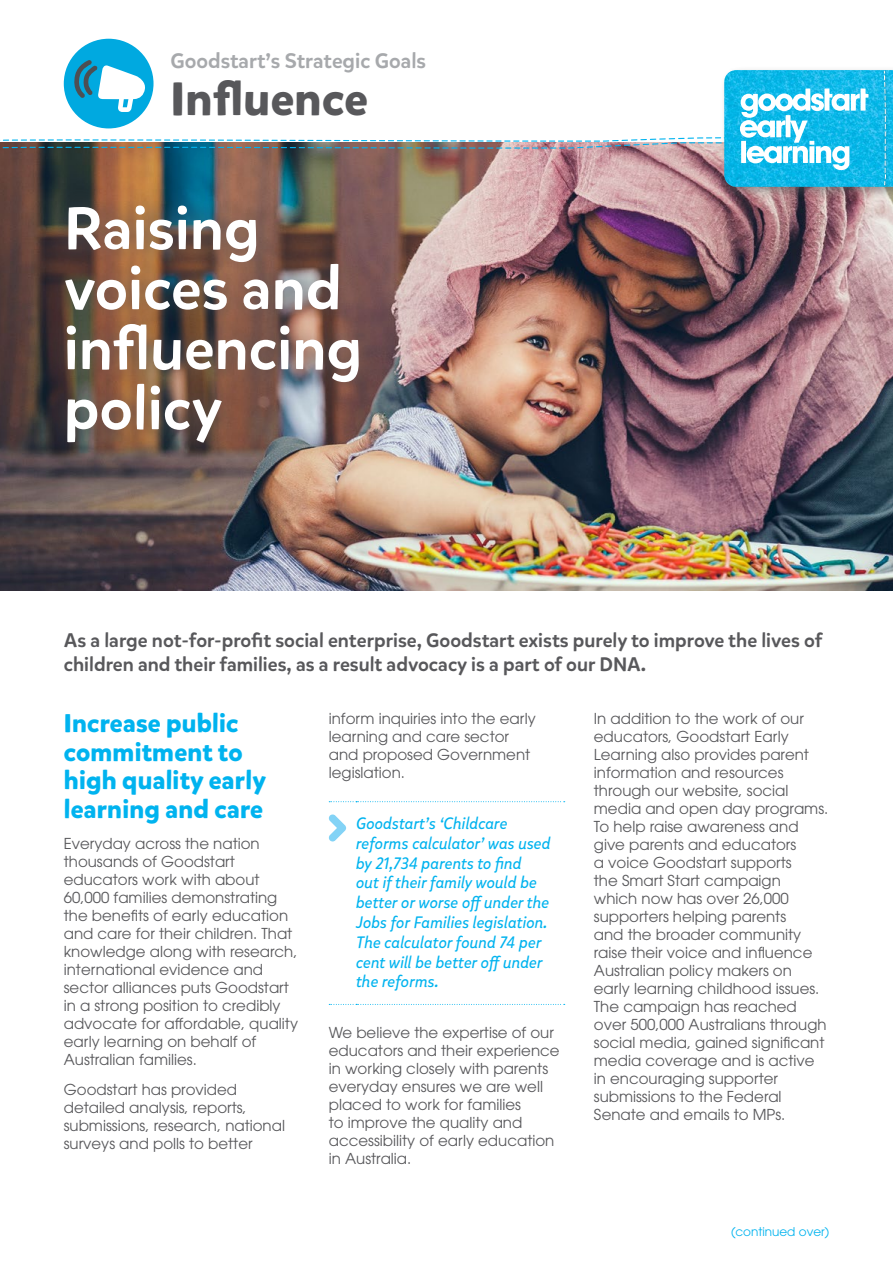
<style>
.page{position:relative;width:893px;height:1263px;background:#fff}
.page>*{position:absolute;margin:0;border:0;box-sizing:border-box;transform-origin:0 0}
.t1{font:500 60px/60px "Mikado";color:#fff}
.t2{font:700 46.5px "Mikado";letter-spacing:.01em;color:#58585b}
.t3{font:700 25.5px/28.5px "Mikado";letter-spacing:.01em;color:#00b3ef}
.t4{font:500 21px "Mikado";color:#a7a9ac}
.t5{font:500 19.5px/23.4px "Mikado";color:#58585b}
.t6{font:italic 16.5px/19.8px "Mikado";color:#00b3ef}
.t7{font:15px/18px "ITC Avant Garde Std";color:#58585b}
.t8{font:12px "ITC Avant Garde Std";color:#00b3ef}
</style>
<div class="page">
<img style="left:0;top:185px;width:893px;height:405px">
<svg style="left:329px;top:801px;width:236px;height:1px"></svg>
<svg style="left:329px;top:1004px;width:236px;height:1px"></svg>
<svg style="left:328px;top:814px;width:18px;height:27px"></svg>
<div style="left:44px;top:183px;width:339px;height:282px;background:#58585b;opacity:.75"></div>
<div style="left:64px;top:39px;width:90px;height:89px;background:#00a9e0;border-radius:50%"></div>
<div style="left:720px;top:66px;width:173px;height:133px;background:#58585b;opacity:.5"></div>
<div style="left:883px;top:70px;width:5px;height:117px;background:#58585b;opacity:.35"></div>
<svg style="left:0;top:60px;width:893px;height:125px"></svg>
<div style="left:882px;top:69px;width:5px;height:116px;background:#f4f4f4"></div>
<div style="left:882px;top:70px;width:5px;height:117px;background:#58585b;opacity:.35"></div>
<h3 class="t4" style="left:171px;top:48px;width:257px">Goodstart’s Strategic Goals</h3>
<h2 class="t2" style="left:171px;top:69px;width:199px">Influence</h2>
<h1 class="t1" style="left:64px;top:199px;width:300px">Raising voices and influencing policy</h1>
<h3 class="t5" style="left:64px;top:629px;width:760px">As a large not-for-profit social enterprise, Goodstart exists purely to improve the lives of children and their families, as a result advocacy is a part of our DNA.</h3>
<h3 class="t3" style="left:64px;top:710px;width:204px">Increase public commitment to high quality early learning and care</h3>
<p class="t7" style="left:64px;top:834px;width:236px">Everyday across the nation thousands of Goodstart educators work with about<br>60,000 families demonstrating the benefits of early education and care for their children. That knowledge along with research, international evidence and sector alliances puts Goodstart in a strong position to credibly advocate for affordable, quality early learning on behalf of<br>Australian families.</p>
<p class="t7" style="left:64px;top:1081px;width:223px">Goodstart has provided detailed analysis, reports, submissions, research, national surveys and polls to better</p>
<p class="t7" style="left:329px;top:710px;width:208px">inform inquiries into the early learning and care sector and proposed Government legislation.</p>
<p class="t6" style="left:356px;top:814px;width:196px">Goodstart’s ‘Childcare reforms calculator’ was used by 21,734 parents to find<br>out if their family would be better or worse off under the<br>Jobs for Families legislation.<br>The calculator found 74 per cent will be better off under the reforms.</p>
<p class="t7" style="left:329px;top:1023px;width:232px">We believe the expertise of our educators and their experience in working closely with parents everyday ensures we are well placed to work for families<br>to improve the quality and accessibility of early education in Australia.</p>
<p class="t7" style="left:594px;top:710px;width:236px">In addition to the work of our educators, Goodstart Early<br>Learning also provides parent information and resources through our website, social media and open day programs.<br>To help raise awareness and give parents and educators<br>a voice Goodstart supports<br>the Smart Start campaign<br>which now has over 26,000 supporters helping parents<br>and the broader community raise their voice and influence<br>Australian policy makers on early learning childhood issues.<br>The campaign has reached over 500,000 Australians through social media, gained significant media coverage and is active in encouraging supporter submissions to the Federal<br>Senate and emails to MPs.</p>
<p class="t8" style="left:731px;top:1224px;width:100px">(continued over)</p>
</div>
